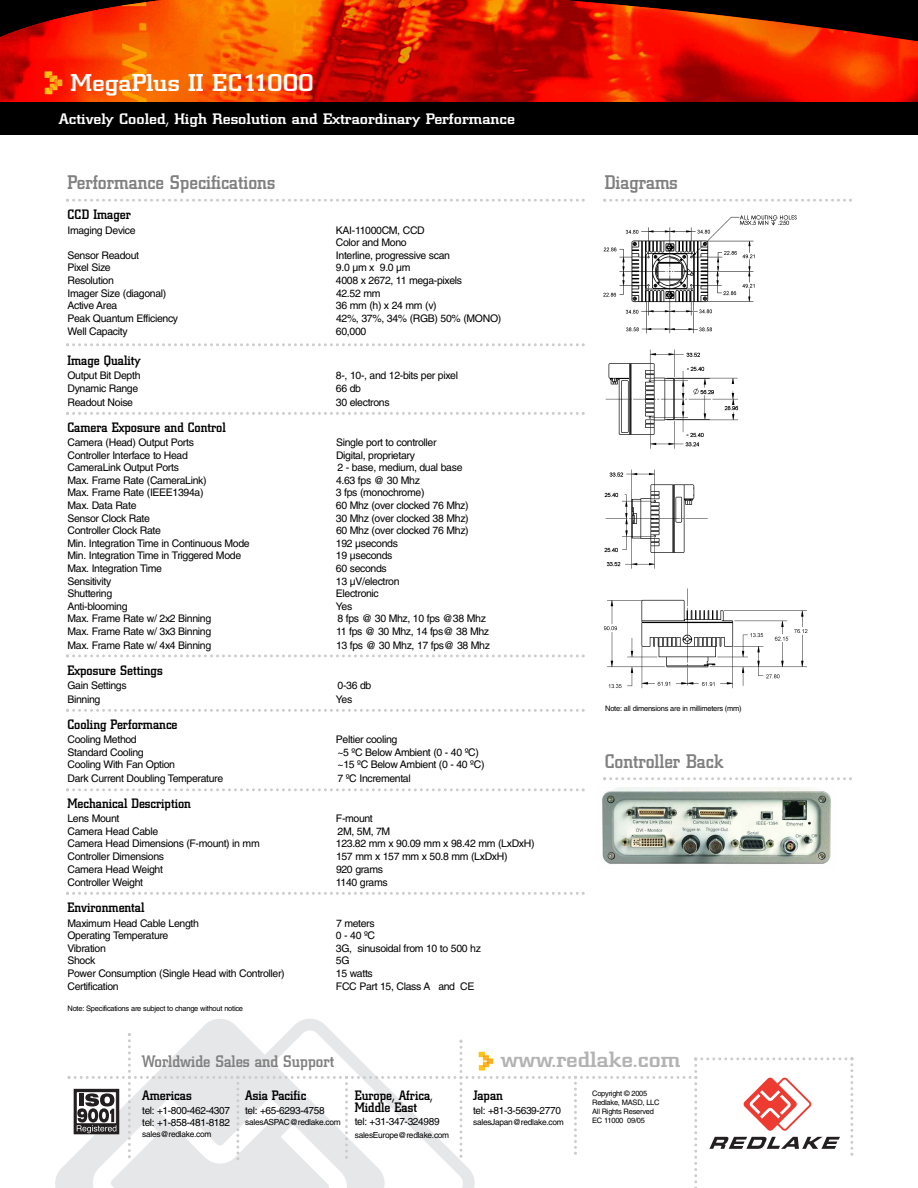
<style>
.page{position:relative;width:918px;height:1188px;background:#fff}
.page>*{position:absolute;margin:0;border:0;box-sizing:border-box;transform-origin:0 0}
.t1{font:500 24px "City";color:#fff;scale:1.2 1}
.t2{font:500 21.9px "City";color:#b3b3b3;scale:1.2 1}
.t3{font:500 19.5px "City";color:#808080}
.t4{font:500 16.5px "City";color:#808080}
.t5{font:500 15px "City";color:#fff;scale:1.2 1}
.t6{font:500 13.5px/12.6px "City";color:#000}
.t7{font:10.5px/12.6px "Helvetica";letter-spacing:-.035em;color:#000}
.t8{font:10.05px/12.1px "Helvetica";letter-spacing:-.035em;color:#000}
.t9{font:8.4px "Helvetica";letter-spacing:-.035em;color:#000}
.t10{font:7.5px/9px "Helvetica";letter-spacing:-.035em;color:#000}
</style>
<div class="page">
<svg style="left:55px;top:1019px;width:278px;height:169px"></svg>
<img style="left:0;top:0;width:918px;height:103px">
<svg style="left:45px;top:71px;width:17px;height:23px"></svg>
<div style="left:0;top:103px;width:918px;height:32px;background:#000"></div>
<svg style="left:68px;top:1033px;width:786px;height:155px"></svg>
<svg style="left:66px;top:199px;width:519px;height:3px"></svg>
<svg style="left:66px;top:343px;width:519px;height:3px"></svg>
<svg style="left:66px;top:412px;width:519px;height:3px"></svg>
<svg style="left:66px;top:654px;width:519px;height:3px"></svg>
<svg style="left:603px;top:199px;width:249px;height:3px"></svg>
<svg style="left:66px;top:709px;width:519px;height:3px"></svg>
<svg style="left:66px;top:788px;width:519px;height:3px"></svg>
<svg style="left:66px;top:892px;width:519px;height:3px"></svg>
<img style="left:605px;top:349px;width:134px;height:100px">
<img style="left:604px;top:469px;width:104px;height:100px">
<img style="left:603px;top:588px;width:205px;height:101px">
<img style="left:602px;top:788px;width:229px;height:76px">
<svg style="left:603px;top:777px;width:249px;height:3px"></svg>
<img style="left:603px;top:215px;width:194px;height:119px">
<h1 class="t1" style="left:71px;top:74px;width:204px">MegaPlus II EC11000</h1>
<h3 class="t5" style="left:59px;top:113px;width:382px">Actively Cooled, High Resolution and Extraordinary Performance</h3>
<h3 class="t3" style="left:68px;top:175px;width:209px">Performance Specifications</h3>
<p class="t6" style="left:68px;top:209px;width:65px">CCD Imager</p>
<p class="t7" style="left:68px;top:225px;width:70px">Imaging Device</p>
<p class="t7" style="left:336px;top:225px;width:90px">KAI-11000CM, CCD<br>Color and Mono</p>
<p class="t7" style="left:68px;top:250px;width:73px">Sensor Readout</p>
<p class="t7" style="left:336px;top:250px;width:116px">Interline, progressive scan</p>
<p class="t7" style="left:68px;top:262px;width:45px">Pixel Size</p>
<p class="t7" style="left:336px;top:262px;width:76px">9.0 µm x 9.0 µm</p>
<p class="t7" style="left:68px;top:275px;width:48px">Resolution</p>
<p class="t7" style="left:336px;top:275px;width:128px">4008 x 2672, 11 mega-pixels</p>
<p class="t7" style="left:68px;top:288px;width:100px">Imager Size (diagonal)</p>
<p class="t7" style="left:336px;top:288px;width:46px">42.52 mm</p>
<p class="t7" style="left:68px;top:300px;width:51px">Active Area</p>
<p class="t7" style="left:336px;top:300px;width:102px">36 mm (h) x 24 mm (v)</p>
<p class="t7" style="left:68px;top:313px;width:112px">Peak Quantum Efficiency</p>
<p class="t7" style="left:336px;top:313px;width:167px">42%, 37%, 34% (RGB) 50% (MONO)</p>
<p class="t7" style="left:68px;top:326px;width:62px">Well Capacity</p>
<p class="t7" style="left:336px;top:326px;width:32px">60,000</p>
<p class="t6" style="left:68px;top:355px;width:75px">Image Quality</p>
<p class="t7" style="left:68px;top:370px;width:75px">Output Bit Depth</p>
<p class="t7" style="left:336px;top:370px;width:124px">8-, 10-, and 12-bits per pixel</p>
<p class="t7" style="left:68px;top:383px;width:72px">Dynamic Range</p>
<p class="t7" style="left:336px;top:383px;width:27px">66 db</p>
<p class="t7" style="left:68px;top:397px;width:67px">Readout Noise</p>
<p class="t7" style="left:336px;top:397px;width:55px">30 electrons</p>
<p class="t6" style="left:68px;top:422px;width:160px">Camera Exposure and Control</p>
<p class="t7" style="left:68px;top:437px;width:128px">Camera (Head) Output Ports</p>
<p class="t7" style="left:336px;top:437px;width:102px">Single port to controller</p>
<p class="t7" style="left:68px;top:450px;width:122px">Controller Interface to Head</p>
<p class="t7" style="left:336px;top:450px;width:80px">Digital, proprietary</p>
<p class="t7" style="left:68px;top:462px;width:113px">CameraLink Output Ports</p>
<p class="t7" style="left:338px;top:462px;width:126px">2 - base, medium, dual base</p>
<p class="t7" style="left:68px;top:475px;width:141px">Max. Frame Rate (CameraLink)</p>
<p class="t7" style="left:336px;top:475px;width:85px">4.63 fps @ 30 Mhz</p>
<p class="t7" style="left:68px;top:487px;width:138px">Max. Frame Rate (IEEE1394a)</p>
<p class="t7" style="left:336px;top:487px;width:90px">3 fps (monochrome)</p>
<p class="t7" style="left:67px;top:500px;width:71px">Max. Data Rate</p>
<p class="t7" style="left:336px;top:500px;width:134px">60 Mhz (over clocked 76 Mhz)</p>
<p class="t7" style="left:67px;top:513px;width:84px">Sensor Clock Rate</p>
<p class="t7" style="left:336px;top:513px;width:134px">30 Mhz (over clocked 38 Mhz)</p>
<p class="t7" style="left:67px;top:525px;width:95px">Controller Clock Rate</p>
<p class="t7" style="left:336px;top:525px;width:134px">60 Mhz (over clocked 76 Mhz)</p>
<p class="t7" style="left:67px;top:538px;width:184px">Min. Integration Time in Continuous Mode</p>
<p class="t7" style="left:336px;top:538px;width:64px">192 µseconds</p>
<p class="t7" style="left:67px;top:550px;width:175px">Min. Integration Time in Triggered Mode</p>
<p class="t7" style="left:336px;top:550px;width:58px">19 µseconds</p>
<p class="t7" style="left:67px;top:563px;width:96px">Max. Integration Time</p>
<p class="t7" style="left:336px;top:563px;width:52px">60 seconds</p>
<p class="t7" style="left:67px;top:576px;width:45px">Sensitivity</p>
<p class="t7" style="left:336px;top:576px;width:65px">13 µV/electron</p>
<p class="t7" style="left:67px;top:588px;width:46px">Shuttering</p>
<p class="t7" style="left:336px;top:588px;width:44px">Electronic</p>
<p class="t7" style="left:67px;top:601px;width:62px">Anti-blooming</p>
<p class="t7" style="left:336px;top:601px;width:18px">Yes</p>
<p class="t7" style="left:67px;top:613px;width:145px">Max. Frame Rate w/ 2x2 Binning</p>
<p class="t7" style="left:337px;top:613px;width:150px">8 fps @ 30 Mhz, 10 fps @38 Mhz</p>
<p class="t7" style="left:67px;top:626px;width:145px">Max. Frame Rate w/ 3x3 Binning</p>
<p class="t7" style="left:336px;top:626px;width:155px">11 fps @ 30 Mhz, 14 fps@ 38 Mhz</p>
<p class="t7" style="left:67px;top:640px;width:145px">Max. Frame Rate w/ 4x4 Binning</p>
<p class="t7" style="left:336px;top:640px;width:155px">13 fps @ 30 Mhz, 17 fps@ 38 Mhz</p>
<p class="t6" style="left:68px;top:665px;width:97px">Exposure Settings</p>
<p class="t7" style="left:68px;top:680px;width:61px">Gain Settings</p>
<p class="t7" style="left:338px;top:680px;width:35px">0-36 db</p>
<p class="t7" style="left:68px;top:694px;width:34px">Binning</p>
<p class="t7" style="left:336px;top:694px;width:18px">Yes</p>
<p class="t6" style="left:68px;top:719px;width:112px">Cooling Performance</p>
<p class="t7" style="left:68px;top:734px;width:71px">Cooling Method</p>
<p class="t7" style="left:336px;top:734px;width:63px">Peltier cooling</p>
<p class="t7" style="left:68px;top:747px;width:78px">Standard Cooling</p>
<p class="t7" style="left:337px;top:747px;width:143px">~5 ºC Below Ambient (0 - 40 ºC)</p>
<p class="t7" style="left:68px;top:759px;width:109px">Cooling With Fan Option</p>
<p class="t7" style="left:338px;top:759px;width:148px">~15 ºC Below Ambient (0 - 40 ºC)</p>
<p class="t7" style="left:68px;top:773px;width:157px">Dark Current Doubling Temperature</p>
<p class="t7" style="left:337px;top:773px;width:75px">7 ºC Incremental</p>
<p class="t6" style="left:68px;top:798px;width:125px">Mechanical Description</p>
<p class="t7" style="left:68px;top:813px;width:54px">Lens Mount</p>
<p class="t7" style="left:336px;top:813px;width:38px">F-mount</p>
<p class="t7" style="left:68px;top:826px;width:92px">Camera Head Cable</p>
<p class="t7" style="left:338px;top:826px;width:54px">2M, 5M, 7M</p>
<p class="t7" style="left:68px;top:838px;width:194px">Camera Head Dimensions (F-mount) in mm</p>
<p class="t7" style="left:336px;top:838px;width:200px">123.82 mm x 90.09 mm x 98.42 mm (LxDxH)</p>
<p class="t7" style="left:68px;top:851px;width:98px">Controller Dimensions</p>
<p class="t7" style="left:336px;top:851px;width:173px">157 mm x 157 mm x 50.8 mm (LxDxH)</p>
<p class="t7" style="left:68px;top:864px;width:97px">Camera Head Weight</p>
<p class="t7" style="left:336px;top:864px;width:49px">920 grams</p>
<p class="t7" style="left:68px;top:877px;width:77px">Controller Weight</p>
<p class="t7" style="left:336px;top:877px;width:53px">1140 grams</p>
<p class="t6" style="left:68px;top:902px;width:79px">Environmental</p>
<p class="t7" style="left:68px;top:918px;width:133px">Maximum Head Cable Length</p>
<p class="t7" style="left:336px;top:918px;width:40px">7 meters</p>
<p class="t7" style="left:68px;top:930px;width:102px">Operating Temperature</p>
<p class="t7" style="left:336px;top:930px;width:41px">0 - 40 ºC</p>
<p class="t7" style="left:68px;top:943px;width:40px">Vibration</p>
<p class="t7" style="left:336px;top:943px;width:147px">3G, sinusoidal from 10 to 500 hz</p>
<p class="t7" style="left:68px;top:955px;width:29px">Shock</p>
<p class="t7" style="left:336px;top:955px;width:15px">5G</p>
<p class="t7" style="left:68px;top:968px;width:219px">Power Consumption (Single Head with Controller)</p>
<p class="t7" style="left:336px;top:968px;width:38px">15 watts</p>
<p class="t7" style="left:68px;top:981px;width:53px">Certification</p>
<p class="t7" style="left:336px;top:981px;width:140px">FCC Part 15, Class A and CE</p>
<p class="t10" style="left:68px;top:1004px;width:177px">Note: Specifications are subject to change without notice</p>
<h3 class="t3" style="left:605px;top:175px;width:75px">Diagrams</h3>
<p class="t10" style="left:605px;top:705px;width:138px">Note: all dimensions are in millimeters (mm)</p>
<h3 class="t3" style="left:605px;top:754px;width:120px">Controller Back</h3>
<h3 class="t4" style="left:142px;top:1055px;width:194px">Worldwide Sales and Support</h3>
<h2 class="t2" style="left:501px;top:1052px;width:151px">www.redlake.com</h2>
<p class="t6" style="left:142px;top:1090px;width:51px">Americas</p>
<p class="t8" style="left:142px;top:1105px;width:89px">tel: +1-800-462-4307 tel: +1-858-481-8182</p>
<p class="t9" style="left:142px;top:1131px;width:71px">sales@redlake.com</p>
<p class="t6" style="left:245px;top:1090px;width:63px">Asia Pacific</p>
<p class="t8" style="left:245px;top:1105px;width:81px">tel: +65-6293-4758</p>
<p class="t9" style="left:245px;top:1119px;width:97px">salesASPAC@redlake.com</p>
<p class="t6" style="left:355px;top:1090px;width:79px">Europe, Africa,<br>Middle East</p>
<p class="t8" style="left:355px;top:1116px;width:86px">tel: +31-347-324989</p>
<p class="t9" style="left:355px;top:1132px;width:96px">salesEurope@redlake.com</p>
<p class="t6" style="left:473px;top:1090px;width:31px">Japan</p>
<p class="t8" style="left:473px;top:1105px;width:89px">tel: +81-3-5639-2770</p>
<p class="t9" style="left:473px;top:1119px;width:92px">salesJapan@redlake.com</p>
<p class="t10" style="left:592px;top:1089px;width:69px">Copyright © 2005<br>Redlake, MASD, LLC<br>All Rights Reserved<br>EC 11000 09/05</p>
</div>
